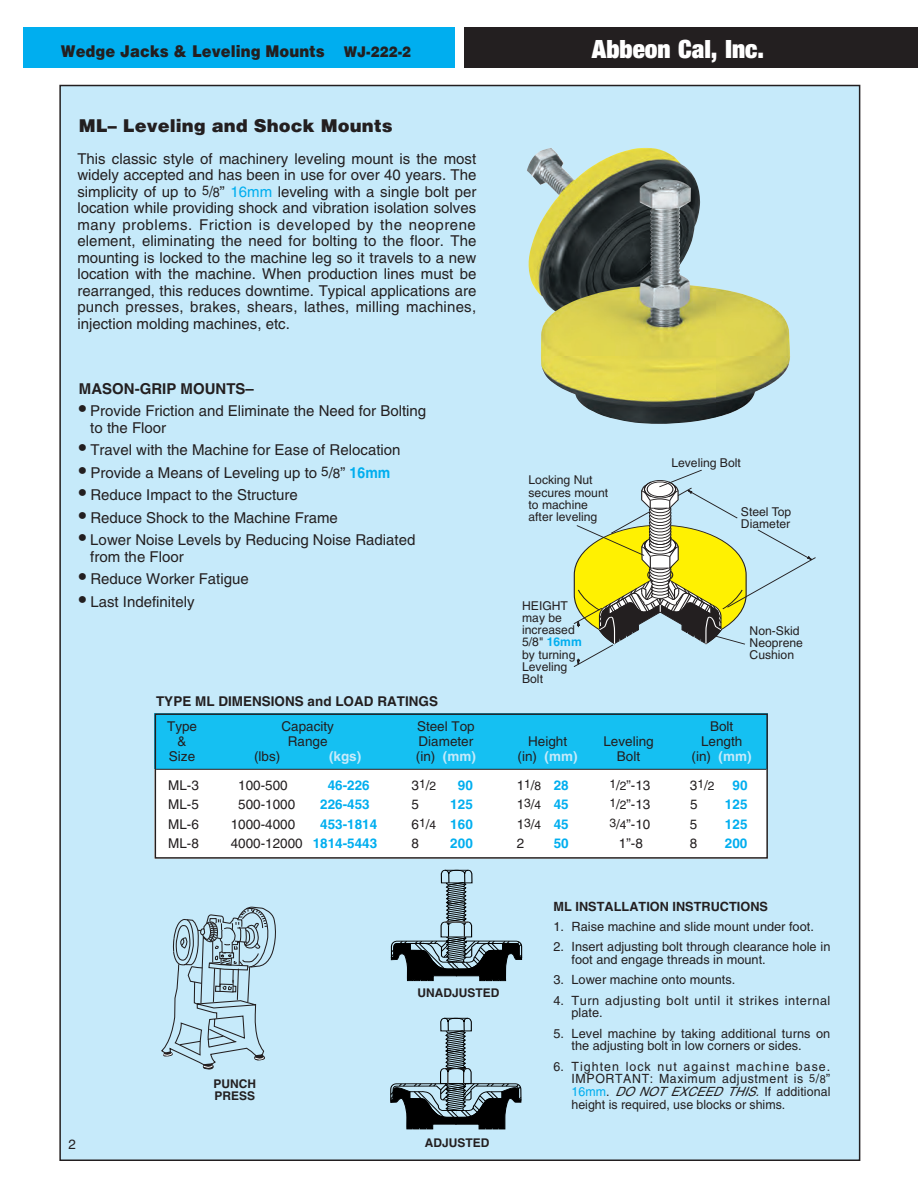
<style>
.page{position:relative;width:918px;height:1188px;background:#fff}
.page>*{position:absolute;margin:0;border:0;box-sizing:border-box;transform-origin:0 0}
.t1{font:27px "Sans Extra Black Condensed DTC";color:#fff}
.t2{font:900 18px "Helvetica";color:#231f20}
.t3{font:700 18px "Eurostile";color:#fff;scale:1.2 1}
.t4{font:900 16.5px "Helvetica";color:#231f20;scale:.9 1}
.t5{font:15px/16.5px "Helvetica";color:#231f20}
.t6{font:700 15px "Helvetica";color:#231f20}
.t7{font:13.5px "Helvetica";color:#231f20}
.t8{font:700 13.5px "Helvetica";color:#00aeef}
.t9{font:700 13.5px "Helvetica";color:#231f20}
.t10{font:700 13.5px "Helvetica";color:#c6eafa}
.t11{font:12.75px/12.8px "Helvetica";letter-spacing:.025em;color:#231f20}
.t12{font:700 12.75px "Helvetica";color:#231f20}
.t13{font:12.15px/12.1px "Helvetica";color:#231f20}
.t14{font:700 12px/12px "Helvetica";color:#231f20}
.s1{font-size:15px}
.s2{font-size:13.5px}
.s3{font-size:15.15px}
.s4{color:#00aeef}
.s5{font-weight:700;font-size:21px}
.s6{font-weight:700;font-size:15.15px;color:#00aeef}
.s7{font-weight:700;color:#00aeef}
.s8{font-weight:700;color:#c6eafa}
.s9{font-size:12px}
.s10{font-weight:400;color:#231f20}
.s11{font-weight:400;font-size:12px;color:#231f20}
.s12{font-size:11.25px}
.s13{font-style:italic}
</style>
<div class="page">
<div style="left:60px;top:86px;width:800px;height:1074px;background:#c6eafa"></div>
<div style="left:464px;top:27px;width:454px;height:41px;background:#231f20"></div>
<div style="left:23px;top:27px;width:432px;height:41px;background:#00aeef"></div>
<img style="left:527px;top:148px;width:168px;height:147px">
<img style="left:541px;top:179px;width:249px;height:245px">
<div style="left:155px;top:713px;width:613px;height:146px;background:#fff"></div>
<div style="left:155px;top:713px;width:613px;height:56px;background:#15c0f2"></div>
<hr style="left:156px;top:769px;width:610px;height:1px;background:#231f20">
<div style="left:155px;top:713px;width:613px;height:146px;border:2px solid #231f20"></div>
<svg style="left:390px;top:870px;width:133px;height:111px"></svg>
<svg style="left:573px;top:469px;width:243px;height:198px"></svg>
<svg style="left:390px;top:1018px;width:132px;height:111px"></svg>
<svg style="left:161px;top:907px;width:115px;height:162px"></svg>
<p class="t1" style="left:592px;top:33px;width:173px">Abbeon Cal, Inc.</p>
<p class="t4" style="left:61px;top:41px;width:391px">Wedge Jacks &amp; Leveling Mounts <span class="s1">WJ-222-2</span></p>
<p class="t3" style="left:544px;top:36px;width:200px">MASON INDUSTRIES</p>
<p class="t2" style="left:79px;top:115px;width:316px">ML– Leveling and Shock Mounts</p>
<p class="t5" style="left:77px;top:150px;width:401px;text-align:justify">This classic style of machinery leveling mount is the most widely accepted and has been in use for over 40 years. The simplicity of up to <span class="s2">5</span><span class="s3">/</span><span class="s2">8</span>” <span class="s4">16mm</span> leveling with a single bolt per location while providing shock and vibration isolation solves many problems. Friction is developed by the neoprene element, eliminating the need for bolting to the floor. The mounting is locked to the machine leg so it travels to a new location with the machine. When production lines must be rearranged, this reduces downtime. Typical applications are punch presses, brakes, shears, lathes, milling machines, injection molding machines, etc.</p>
<p class="t6" style="left:79px;top:379px;width:177px">MASON-GRIP MOUNTS–</p>
<p class="t5" style="left:90px;top:402px;width:337px;text-indent:-11px"><span class="s5">•</span> Provide Friction and Eliminate the Need for Bolting to the Floor</p>
<p class="t5" style="left:79px;top:441px;width:323px"><span class="s5">•</span> Travel with the Machine for Ease of Relocation</p>
<p class="t5" style="left:79px;top:464px;width:313px"><span class="s5">•</span> Provide a Means of Leveling up to <span class="s2">5</span>/<span class="s2">8</span>” <span class="s6">16mm</span></p>
<p class="t5" style="left:79px;top:486px;width:221px"><span class="s5">•</span> Reduce Impact to the Structure</p>
<p class="t5" style="left:79px;top:509px;width:261px"><span class="s5">•</span> Reduce Shock to the Machine Frame</p>
<p class="t5" style="left:90px;top:531px;width:327px;text-indent:-11px"><span class="s5">•</span> Lower Noise Levels by Reducing Noise Radiated from the Floor</p>
<p class="t5" style="left:79px;top:570px;width:171px"><span class="s5">•</span> Reduce Worker Fatigue</p>
<p class="t5" style="left:79px;top:593px;width:117px"><span class="s5">•</span> Last Indefinitely</p>
<p class="t9" style="left:156px;top:693px;width:284px">TYPE ML DIMENSIONS and LOAD RATINGS</p>
<p class="t13" style="left:529px;top:474px;width:81px">Locking Nut secures mount to machine after leveling</p>
<p class="t13" style="left:522px;top:600px;width:61px">HEIGHT may be increased<br>5/8" <span class="s7">16mm </span>by turning<br>Leveling<br>Bolt</p>
<p class="t13" style="left:671px;top:456px;width:71px">Leveling Bolt</p>
<p class="t13" style="left:741px;top:506px;width:52px">Steel Top<br>Diameter</p>
<p class="t13" style="left:750px;top:624px;width:55px">Non-Skid<br>Neoprene<br>Cushion</p>
<p class="t7" style="left:167px;top:719px;width:32px">Type</p>
<p class="t7" style="left:281px;top:719px;width:54px">Capacity</p>
<p class="t7" style="left:417px;top:719px;width:59px">Steel Top</p>
<p class="t7" style="left:710px;top:719px;width:25px">Bolt</p>
<p class="t7" style="left:178px;top:734px;width:11px">&amp;</p>
<p class="t7" style="left:288px;top:734px;width:41px">Range</p>
<p class="t7" style="left:419px;top:734px;width:56px">Diameter</p>
<p class="t7" style="left:528px;top:734px;width:41px">Height</p>
<p class="t7" style="left:603px;top:734px;width:52px">Leveling</p>
<p class="t7" style="left:701px;top:734px;width:43px">Length</p>
<p class="t7" style="left:169px;top:749px;width:28px">Size</p>
<p class="t7" style="left:254px;top:749px;width:28px">(lbs)</p>
<p class="t10" style="left:329px;top:748px;width:34px">(kgs)</p>
<p class="t7" style="left:416px;top:749px;width:61px">(in) <span class="s8">(mm)</span></p>
<p class="t7" style="left:518px;top:749px;width:61px">(in) <span class="s8">(mm)</span></p>
<p class="t7" style="left:617px;top:749px;width:25px">Bolt</p>
<p class="t7" style="left:692px;top:749px;width:61px">(in) <span class="s8">(mm)</span></p>
<p class="t7" style="left:168px;top:777px;width:32px">ML-3</p>
<p class="t7" style="left:238px;top:777px;width:51px">100-500</p>
<p class="t8" style="left:328px;top:777px;width:44px">46-226</p>
<p class="t7" style="left:412px;top:777px;width:26px">3<sup>1</sup>/<span class="s9">2</span></p>
<p class="t8" style="left:458px;top:777px;width:17px">90</p>
<p class="t7" style="left:517px;top:777px;width:54px">1<sup>1</sup>/<span class="s9">8</span> <span class="s7">28</span></p>
<p class="t7" style="left:609px;top:777px;width:43px"><sup>1</sup>/<span class="s9">2</span>”-13</p>
<p class="t7" style="left:690px;top:777px;width:26px">3<sup>1</sup>/<span class="s9">2</span></p>
<p class="t8" style="left:733px;top:777px;width:17px">90</p>
<p class="t7" style="left:168px;top:797px;width:32px">ML-5</p>
<p class="t7" style="left:238px;top:797px;width:59px">500-1000</p>
<p class="t8" style="left:320px;top:796px;width:51px">226-453</p>
<p class="t7" style="left:412px;top:797px;width:9px">5</p>
<p class="t8" style="left:450px;top:796px;width:24px">125</p>
<p class="t7" style="left:517px;top:797px;width:54px">1<sup>3</sup>/<span class="s9">4</span> <span class="s7">45</span></p>
<p class="t7" style="left:609px;top:797px;width:43px"><sup>1</sup>/<span class="s9">2</span>”-13</p>
<p class="t7" style="left:690px;top:797px;width:9px">5</p>
<p class="t8" style="left:725px;top:796px;width:24px">125</p>
<p class="t7" style="left:168px;top:816px;width:32px">ML-6</p>
<p class="t7" style="left:231px;top:816px;width:66px">1000-4000</p>
<p class="t8" style="left:320px;top:816px;width:59px">453-1814</p>
<p class="t8" style="left:412px;top:816px;width:63px"><span class="s10">6</span><sup>1</sup><span class="s10">/</span><span class="s11">4</span> 160</p>
<p class="t7" style="left:517px;top:816px;width:54px">1<sup>3</sup>/<span class="s9">4</span> <span class="s7">45</span></p>
<p class="t7" style="left:609px;top:816px;width:43px"><sup>3</sup>/<span class="s9">4</span>”-10</p>
<p class="t7" style="left:690px;top:816px;width:9px">5</p>
<p class="t8" style="left:725px;top:816px;width:24px">125</p>
<p class="t7" style="left:168px;top:836px;width:32px">ML-8</p>
<p class="t7" style="left:231px;top:836px;width:148px">4000-12000 <span class="s7">1814-5443</span></p>
<p class="t7" style="left:412px;top:836px;width:9px">8</p>
<p class="t8" style="left:450px;top:835px;width:24px">200</p>
<p class="t7" style="left:517px;top:836px;width:9px">2</p>
<p class="t8" style="left:554px;top:835px;width:17px">50</p>
<p class="t7" style="left:619px;top:836px;width:26px">1”-8</p>
<p class="t7" style="left:690px;top:836px;width:9px">8</p>
<p class="t8" style="left:725px;top:835px;width:24px">200</p>
<p class="t7" style="left:68px;top:1136px;width:9px">2</p>
<p class="t14" style="left:213px;top:1077px;width:44px">PUNCH<br>PRESS</p>
<p class="t14" style="left:418px;top:987px;width:83px">UNADJUSTED</p>
<p class="t14" style="left:425px;top:1136px;width:66px">ADJUSTED</p>
<p class="t12" style="left:554px;top:899px;width:216px">ML INSTALLATION INSTRUCTIONS</p>
<p class="t11" style="left:554px;top:920px;width:262px">1. Raise machine and slide mount under foot.</p>
<p class="t11" style="left:572px;top:940px;width:260px;text-indent:-18px">2. Insert adjusting bolt through clearance hole in foot and engage threads in mount.</p>
<p class="t11" style="left:554px;top:973px;width:183px">3. Lower machine onto mounts.</p>
<p class="t11" style="left:572px;top:994px;width:260px;text-indent:-18px">4. Turn adjusting bolt until it strikes internal plate.</p>
<p class="t11" style="left:572px;top:1027px;width:260px;text-indent:-18px">5. Level machine by taking additional turns on the adjusting bolt in low corners or sides.</p>
<p class="t11" style="left:572px;top:1060px;width:260px;text-align:justify;text-indent:-18px">6. Tighten lock nut against machine base.<br>IMPORTANT: Maximum adjustment is <span class="s12">5</span>/<span class="s12">8</span>” <span class="s4">16mm</span>. <span class="s13">DO NOT EXCEED THIS.</span> If additional height is required, use blocks or shims.</p>
</div>
